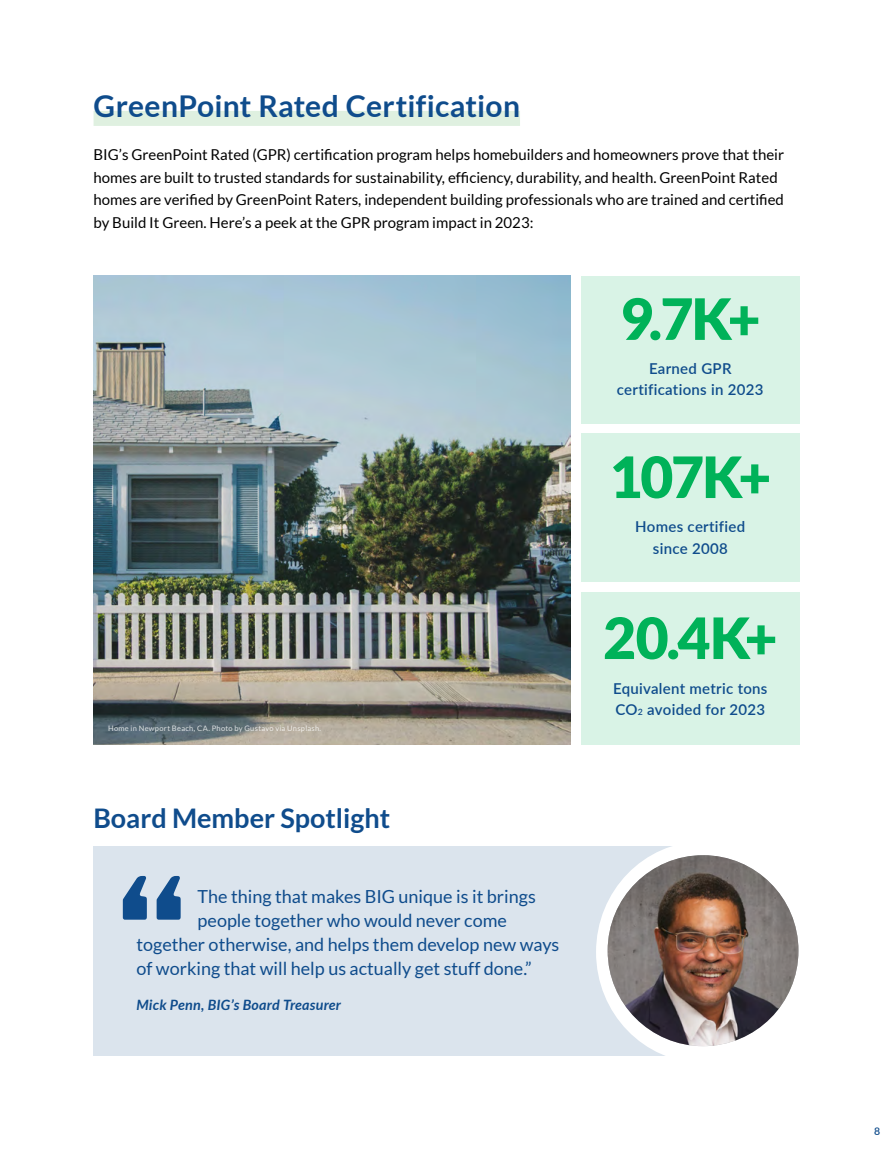
<style>
.page{position:relative;width:893px;height:1149px;background:#fff}
.page>*{position:absolute;margin:0;border:0;box-sizing:border-box;transform-origin:0 0}
.t1{font:900 57px "Lato";letter-spacing:-.03em;color:#00b259}
.t2{font:700 30px "Lato";letter-spacing:.005em;color:#0f4c8c}
.t3{font:700 27px "Lato";color:#0f4c8c}
.t4{font:18px "Lato";color:#0f4c8c}
.t5{font:15px/22.5px "Lato";color:#000}
.t6{font:600 15px/21px "Lato";letter-spacing:.02em;color:#0f4c8c;text-align:center}
.t7{font:italic 700 14.25px "Lato";letter-spacing:.02em;color:#0f4c8c}
.t8{font:600 10.5px "Lato";color:#0f4c8c}
.t9{font:7.5px "Lato";letter-spacing:.04em;color:#fff}
.s1{font-size:8.7px}
</style>
<div class="page">
<div style="left:581px;top:275px;width:218px;height:148px;background:#d9f3e6"></div>
<div style="left:581px;top:433px;width:218px;height:148px;background:#d9f3e6"></div>
<div style="left:581px;top:592px;width:218px;height:152px;background:#d9f3e6"></div>
<div style="left:94px;top:111px;width:426px;height:15px;background:#dff0e0"></div>
<div style="left:93px;top:845px;width:610px;height:210px;background:#dbe4ed"></div>
<div style="left:596px;top:841px;width:214px;height:221px;background:#fff;border-radius:50%"></div>
<img style="left:608px;top:854px;width:190px;height:191px;border-radius:95px">
<svg style="left:123px;top:876px;width:58px;height:43px"></svg>
<img style="left:94px;top:275px;width:476px;height:469px">
<h2 class="t2" style="left:94px;top:89px;width:428px">GreenPoint Rated Certification</h2>
<p class="t5" style="left:94px;top:143px;width:692px">BIG’s GreenPoint Rated (GPR) certification program helps homebuilders and homeowners prove that their homes are built to trusted standards for sustainability, efficiency, durability, and health. GreenPoint Rated homes are verified by GreenPoint Raters, independent building professionals who are trained and certified by Build It Green. Here’s a peek at the GPR program impact in 2023:</p>
<h1 class="t1" style="left:620px;top:285px;width:142px">9.7K+</h1>
<p class="t6" style="left:617px;top:357px;width:148px">Earned GPR certifications in 2023</p>
<h1 class="t1" style="left:609px;top:443px;width:164px">107K+</h1>
<p class="t6" style="left:635px;top:515px;width:111px">Homes certified since 2008</p>
<h1 class="t1" style="left:603px;top:604px;width:176px">20.4K+</h1>
<p class="t9" style="left:108px;top:724px;width:215px">Home in Newport Beach, CA. Photo by Gustavo via Unsplash.</p>
<h3 class="t3" style="left:93px;top:802px;width:298px">Board Member Spotlight</h3>
<p class="t4" style="left:198px;top:886px;width:340px">The thing that makes BIG unique is it brings</p>
<p class="t4" style="left:198px;top:910px;width:311px">people together who would never come</p>
<p class="t4" style="left:136px;top:934px;width:424px">together otherwise, and helps them develop new ways</p>
<p class="t4" style="left:136px;top:958px;width:397px">of working that will help us actually get stuff done.”</p>
<p class="t7" style="left:136px;top:996px;width:206px">Mick Penn, BIG’s Board Treasurer</p>
<p class="t6" style="left:613px;top:676px;width:156px;text-align:left">Equivalent metric tons<br>CO<span class="s1">2</span> avoided for 2023</p>
<p class="t8" style="left:874px;top:1123px;width:8px">8</p>
</div>
